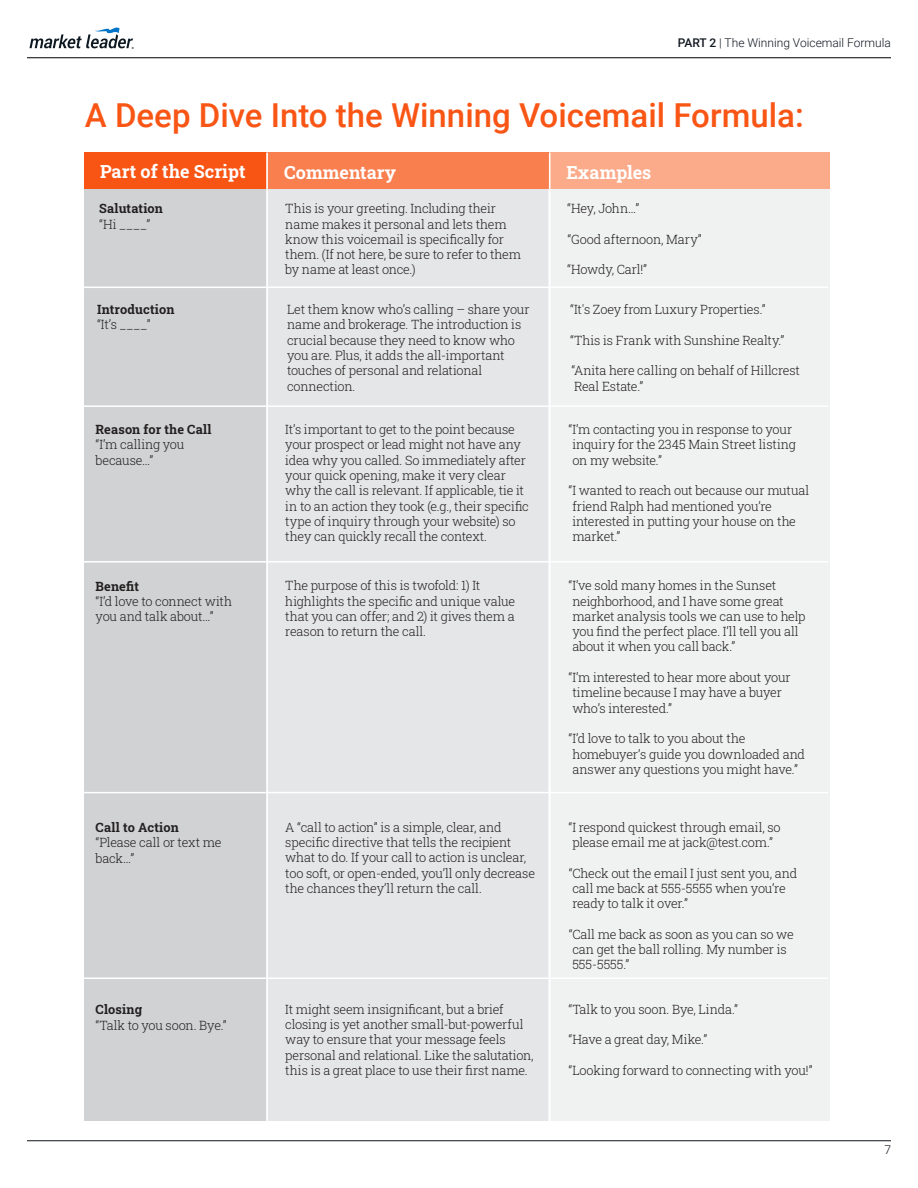
<style>
.page{position:relative;width:918px;height:1188px;background:#fff}
.page>*{position:absolute;margin:0;border:0;box-sizing:border-box;transform-origin:0 0}
.t1{font:500 33px "Roboto";color:#f95515}
.t2{font:700 18px "Roboto Slab";color:#fff}
.t3{font:300 12.75px/15.3px "Roboto Slab";letter-spacing:-.015em;color:#231f20}
.t4{font:700 12.75px "Roboto Slab";letter-spacing:.01em;color:#231f20}
.t5{font:300 12px "Roboto";color:#111820}
.t6{font:300 12px "Roboto";color:#0e1318}
.t7{font:700 2.85px "Helvetica";color:#0e1821}
.s1{font-weight:500}
</style>
<div class="page">
<hr style="left:27px;top:1140px;width:864px;height:1px;background:#0e1318">
<hr style="left:27px;top:57px;width:864px;height:1px;background:#000">
<svg style="left:30px;top:27px;width:103px;height:21px"></svg>
<div style="left:84px;top:152px;width:183px;height:39px;background:#f85515"></div>
<div style="left:267px;top:152px;width:281px;height:39px;background:#f97f4f"></div>
<div style="left:549px;top:152px;width:281px;height:39px;background:#fbaa8a"></div>
<div style="left:84px;top:189px;width:183px;height:932px;background:#d0d2d3"></div>
<div style="left:267px;top:189px;width:281px;height:932px;background:#e5e6e7"></div>
<div style="left:549px;top:189px;width:281px;height:932px;background:#f0f1f1"></div>
<hr style="left:84px;top:287px;width:744px;height:1px;background:#fff">
<hr style="left:266px;top:153px;width:2px;height:968px;background:#fff">
<hr style="left:549px;top:153px;width:2px;height:968px;background:#fff">
<hr style="left:84px;top:405px;width:744px;height:2px;background:#fff">
<hr style="left:84px;top:561px;width:744px;height:2px;background:#fff">
<hr style="left:84px;top:792px;width:744px;height:1px;background:#fff">
<hr style="left:84px;top:978px;width:744px;height:1px;background:#fff">
<p class="t7" style="left:132px;top:45px;width:4px">®</p>
<p class="t5" style="left:678px;top:35px;width:215px"><span class="s1">PART 2</span> | The Winning Voicemail Formula</p>
<h1 class="t1" style="left:85px;top:92px;width:720px">A Deep Dive Into the Winning Voicemail Formula:</h1>
<h2 class="t2" style="left:100px;top:159px;width:147px">Part of the Script</h2>
<h2 class="t2" style="left:284px;top:160px;width:113px">Commentary</h2>
<h2 class="t2" style="left:566px;top:160px;width:86px">Examples</h2>
<p class="t4" style="left:99px;top:200px;width:65px">Salutation</p>
<p class="t3" style="left:99px;top:216px;width:53px">“Hi ____”</p>
<p class="t3" style="left:285px;top:201px;width:237px">This is your greeting. Including their name makes it personal and lets them know this voicemail is specifically for them. (If not here, be sure to refer to them by name at least once.)</p>
<p class="t3" style="left:567px;top:201px;width:74px">“Hey, John…”</p>
<p class="t3" style="left:568px;top:231px;width:136px">“Good afternoon, Mary”</p>
<p class="t3" style="left:567px;top:262px;width:81px">“Howdy, Carl!”</p>
<p class="t4" style="left:97px;top:301px;width:79px">Introduction</p>
<p class="t3" style="left:97px;top:317px;width:55px">“It’s ____”</p>
<p class="t3" style="left:287px;top:301px;width:244px">Let them know who’s calling – share your name and brokerage. The introduction is crucial because they need to know who you are. Plus, it adds the all-important touches of personal and relational connection.</p>
<p class="t3" style="left:570px;top:301px;width:197px">“It's Zoey from Luxury Properties.”</p>
<p class="t3" style="left:570px;top:332px;width:216px">“This is Frank with Sunshine Realty.”</p>
<p class="t3" style="left:571px;top:363px;width:230px">“Anita here calling on behalf of Hillcrest<br>Real Estate.”</p>
<p class="t4" style="left:96px;top:421px;width:118px">Reason for the Call</p>
<p class="t3" style="left:96px;top:437px;width:90px">“I’m calling you because…”</p>
<p class="t3" style="left:285px;top:422px;width:245px">It’s important to get to the point because your prospect or lead might not have any idea why you called. So immediately after your quick opening, make it very clear why the call is relevant. If applicable, tie it in to an action they took (e.g., their specific type of inquiry through your website) so they can quickly recall the context.</p>
<p class="t3" style="left:572px;top:422px;width:225px;text-indent:-4px">“I’m contacting you in response to your inquiry for the 2345 Main Street listing on my website.”</p>
<p class="t3" style="left:572px;top:483px;width:239px;text-indent:-4px">“I wanted to reach out because our mutual friend Ralph had mentioned you’re interested in putting your house on the market.”</p>
<p class="t4" style="left:96px;top:577px;width:45px">Benefit</p>
<p class="t3" style="left:96px;top:594px;width:138px">“I’d love to connect with you and talk about…”</p>
<p class="t3" style="left:285px;top:578px;width:231px">The purpose of this is twofold: 1) It highlights the specific and unique value that you can offer; and 2) it gives them a reason to return the call.</p>
<p class="t3" style="left:572px;top:578px;width:235px;text-indent:-4px">“I’ve sold many homes in the Sunset neighborhood, and I have some great market analysis tools we can use to help you find the perfect place. I’ll tell you all about it when you call back.”</p>
<p class="t3" style="left:572px;top:669px;width:220px;text-indent:-4px">“I’m interested to hear more about your timeline because I may have a buyer who’s interested.”</p>
<p class="t3" style="left:572px;top:731px;width:234px;text-indent:-4px">“I’d love to talk to you about the homebuyer’s guide you downloaded and answer any questions you might have.”</p>
<p class="t4" style="left:96px;top:819px;width:85px">Call to Action</p>
<p class="t3" style="left:96px;top:835px;width:127px">“Please call or text me back…”</p>
<p class="t3" style="left:285px;top:819px;width:251px">A “call to action” is a simple, clear, and specific directive that tells the recipient what to do. If your call to action is unclear, too soft, or open-ended, you’ll only decrease the chances they’ll return the call.</p>
<p class="t3" style="left:568px;top:819px;width:214px;text-align:center">“I respond quickest through email, so please email me at jack@test.com.”</p>
<p class="t3" style="left:569px;top:865px;width:230px">“Check out the email I just sent you, and call me back at 555-5555 when you’re ready to talk it over.”</p>
<p class="t3" style="left:569px;top:926px;width:227px">“Call me back as soon as you can so we can get the ball rolling. My number is<br>555-5555.”</p>
<p class="t4" style="left:96px;top:1001px;width:48px">Closing</p>
<p class="t3" style="left:96px;top:1017px;width:133px">“Talk to you soon. Bye.”</p>
<p class="t3" style="left:285px;top:1001px;width:250px">It might seem insignificant, but a brief closing is yet another small-but-powerful way to ensure that your message feels personal and relational. Like the salutation, this is a great place to use their first name.</p>
<p class="t3" style="left:568px;top:1001px;width:171px">“Talk to you soon. Bye, Linda.”</p>
<p class="t3" style="left:568px;top:1032px;width:140px">“Have a great day, Mike.”</p>
<p class="t3" style="left:568px;top:1062px;width:246px">“Looking forward to connecting with you!”</p>
<p class="t6" style="left:884px;top:1141px;width:8px">7</p>
</div>
